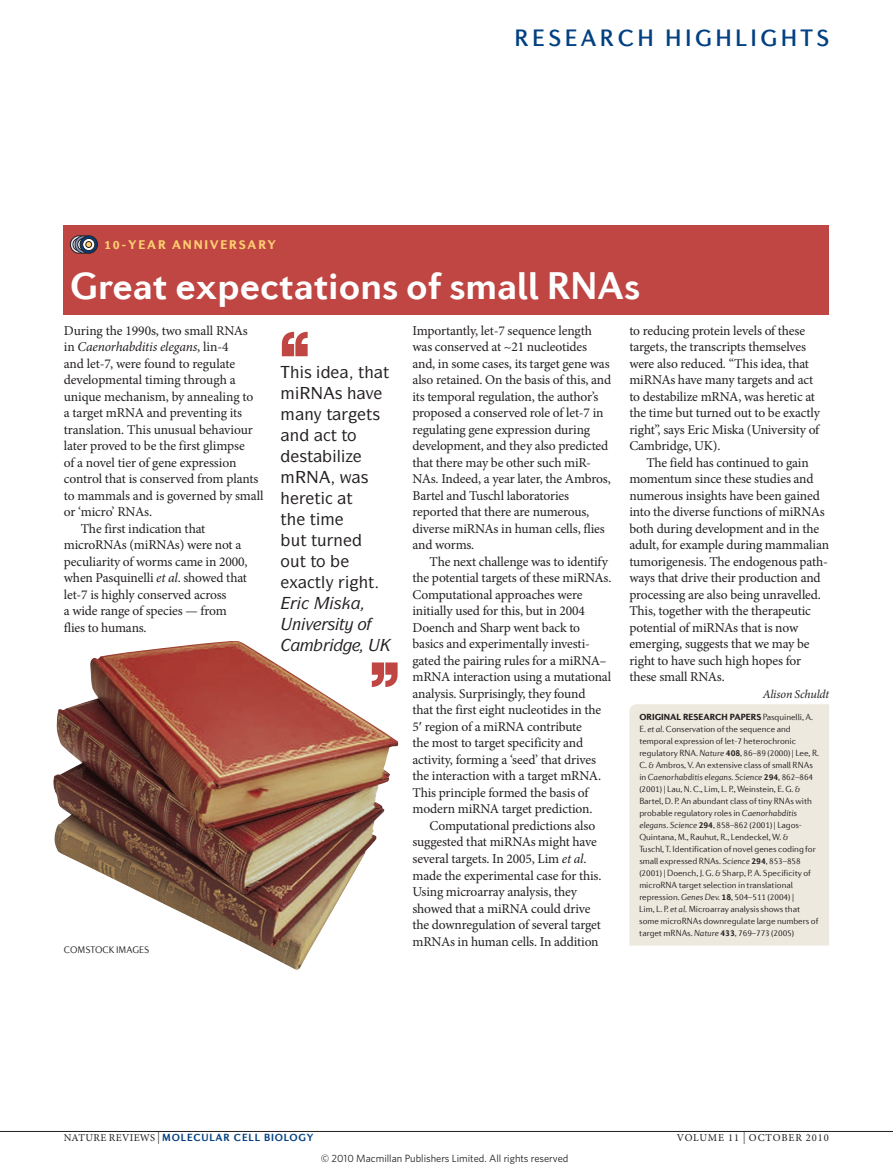
<style>
.page{position:relative;width:893px;height:1174px;background:#fff}
.page>*{position:absolute;margin:0;border:0;box-sizing:border-box;transform-origin:0 0}
.t1{font:700 39px "Diverda Sans Com";color:#fff}
.sectionheader{font:500 24px "Diverda Sans Com";letter-spacing:.14em;color:#014081}
.pulloutquote{font:500 16.5px "ITC Symbol Std";color:#231f20}
.pulloutquote-2{font:italic 500 16.5px "ITC Symbol Std";color:#231f20}
.bodyindent{font:13.5px/16.5px "Minion Pro";letter-spacing:-.01em;color:#231f20}
.bodyfirst{font:13.5px/16.5px "Minion Pro";letter-spacing:-.01em;color:#231f20}
.ministrap{font:900 12.75px "Diverda Sans Com";letter-spacing:.14em;color:#fecd70}
.author{font:italic 12px "Minion Pro";letter-spacing:-.015em;color:#231f20}
.t2{font:10.5px "Whitney";color:#231f20}
.t3{font:700 10.5px "Diverda Sans Com";letter-spacing:.075em;color:#014081}
.t4{font:10.5px "Minion Pro";letter-spacing:.085em;color:#231f20}
.creditstyle{font:300 9.75px "Diverda Sans Com";letter-spacing:-.005em;color:#231f20}
.t5{font:300 9px/12px "Diverda Sans Com";letter-spacing:-.005em;color:#231f20}
.s1{font-style:italic}
.s2{font-weight:900}
.s3{font-weight:700}
.s4{font-family:"Minion Pro";font-weight:400;color:#231f20}
.s5{font-family:"Minion Pro";font-weight:400;font-size:12px;color:#231f20}
.s6{font-size:12px}
</style>
<div class="page">
<svg style="left:282px;top:332px;width:26px;height:24px"></svg>
<img style="left:53px;top:641px;width:345px;height:329px">
<hr style="left:0;top:1131px;width:893px;height:1px;background:#231f20">
<div style="left:629px;top:704px;width:200px;height:241px;background:#ede9de"></div>
<div style="left:64px;top:225px;width:765px;height:90px;background:#bf4643"></div>
<svg style="left:70px;top:236px;width:18px;height:17px"></svg>
<div style="left:70px;top:235px;width:18px;height:18px;border:1px solid #231f20;border-radius:50%"></div>
<div style="left:73px;top:238px;width:12px;height:13px;border:1px solid #231f20;border-radius:50%"></div>
<svg style="left:75px;top:236px;width:17px;height:17px"></svg>
<div style="left:75px;top:235px;width:18px;height:18px;border:1px solid #231f20;border-radius:50%"></div>
<div style="left:77px;top:238px;width:13px;height:13px;border:1px solid #231f20;border-radius:50%"></div>
<svg style="left:80px;top:236px;width:17px;height:17px"></svg>
<div style="left:80px;top:235px;width:18px;height:18px;border:1px solid #231f20;border-radius:50%"></div>
<svg style="left:83px;top:238px;width:12px;height:13px"></svg>
<div style="left:82px;top:238px;width:13px;height:13px;border:1px solid #231f20;border-radius:50%"></div>
<svg style="left:76px;top:241px;width:16px;height:6px"></svg>
<div style="left:86px;top:241px;width:6px;height:7px;border:1px solid #231f20;border-radius:50%"></div>
<svg style="left:282px;top:641px;width:80px;height:13px"></svg>
<svg style="left:369px;top:641px;width:23px;height:10px"></svg>
<p class="sectionheader" style="left:514px;top:24px;width:316px">RESEARCH HIGHLIGHTS</p>
<p class="ministrap" style="left:104px;top:237px;width:173px">10-YEAR ANNIVERSARY</p>
<p class="t1" style="left:70px;top:263px;width:571px">Great expectations of small RNAs</p>
<p class="bodyfirst" style="left:64px;top:322px;width:201px">During the 1990s, two small RNAs<br>in <span class="s1">Caenorhabditis elegans</span>, lin‑4<br>and let‑7, were found to regulate developmental timing through a unique mechanism, by annealing to<br>a target mRNA and preventing its translation. This unusual behaviour later proved to be the first glimpse<br>of a novel tier of gene expression control that is conserved from plants to mammals and is governed by small or ‘micro’ RNAs.</p>
<p class="bodyindent" style="left:64px;top:520px;width:185px;text-indent:17px">The first indication that microRNAs (miRNAs) were not a peculiarity of worms came in 2000, when Pasquinelli <span class="s1">et al</span>. showed that let‑7 is highly conserved across<br>a wide range of species — from flies to humans.</p>
<p class="pulloutquote" style="left:290px;top:425px;width:68px">■ ▼ ▼□</p>
<p class="pulloutquote" style="left:337px;top:446px;width:6px">●</p>
<p class="pulloutquote" style="left:291px;top:530px;width:54px">◆▼ ▼◆ ■</p>
<p class="pulloutquote" style="left:281px;top:551px;width:47px">□◆▼ ▼□</p>
<p class="pulloutquote-2" style="left:292px;top:614px;width:76px">■❖ ▲▼ □</p>
<p class="creditstyle" style="left:64px;top:944px;width:87px">COMSTOCK IMAGES</p>
<p class="bodyindent" style="left:412px;top:322px;width:200px">Importantly, let‑7 sequence length was conserved at ~21 nucleotides and, in some cases, its target gene was also retained. On the basis of this, and its temporal regulation, the author’s proposed a conserved role of let‑7 in regulating gene expression during development, and they also predicted that there may be other such miR‑ NAs. Indeed, a year later, the Ambros, Bartel and Tuschl laboratories reported that there are numerous, diverse miRNAs in human cells, flies and worms.</p>
<p class="bodyindent" style="left:412px;top:553px;width:201px;text-indent:17px">The next challenge was to identify the potential targets of these miRNAs.<br>Computational approaches were initially used for this, but in 2004<br>Doench and Sharp went back to basics and experimentally investi‑ gated the pairing rules for a miRNA– mRNA interaction using a mutational analysis. Surprisingly, they found<br>that the first eight nucleotides in the<br>5 region of a miRNA contribute<br>the most to target specificity and activity, forming a ‘seed’ that drives the interaction with a target mRNA.<br>This principle formed the basis of modern miRNA target prediction.</p>
<p class="bodyindent" style="left:412px;top:817px;width:191px;text-indent:17px">Computational predictions also suggested that miRNAs might have several targets. In 2005, Lim <span class="s1">et al</span>. made the experimental case for this.<br>Using microarray analysis, they showed that a miRNA could drive the downregulation of several target mRNAs in human cells. In addition</p>
<p class="bodyindent" style="left:629px;top:322px;width:192px">to reducing protein levels of these targets, the transcripts themselves were also reduced. “This idea, that miRNAs have many targets and act to destabilize mRNA, was heretic at the time but turned out to be exactly right”, says Eric Miska (University of Cambridge, UK).</p>
<p class="bodyindent" style="left:629px;top:454px;width:201px;text-indent:17px">The field has continued to gain momentum since these studies and numerous insights have been gained into the diverse functions of miRNAs both during development and in the adult, for example during mammalian tumorigenesis. The endogenous path‑ ways that drive their production and processing are also being unravelled.<br>This, together with the therapeutic potential of miRNAs that is now emerging, suggests that we may be right to have such high hopes for these small RNAs.</p>
<p class="author" style="left:763px;top:686px;width:68px">Alison Schuldt</p>
<p class="t5" style="left:639px;top:711px;width:181px"><span class="s2">ORIGINAL RESEARCH PAPERS</span> Pasquinelli, A.<br>E. <span class="s1">et al.</span> Conservation of the sequence and temporal expression of let‑7 heterochronic regulatory RNA. <span class="s1">Nature</span> <span class="s3">408</span>, 86–89 (2000) | Lee, R.<br>C. &amp; Ambros, V. An extensive class of small RNAs in <span class="s1">Caenorhabditis elegans</span>. <span class="s1">Science</span> <span class="s3">294</span>, 862–864 (2001) | Lau, N. C., Lim, L. P., Weinstein, E. G. &amp; Bartel, D. P. An abundant class of tiny RNAs with probable regulatory roles in <span class="s1">Caenorhabditis elegans</span>. <span class="s1">Science</span> <span class="s3">294</span>, 858–862 (2001) | Lagos-Quintana, M., Rauhut, R., Lendeckel, W. &amp;<br>Tuschl, T. Identification of novel genes coding for small expressed RNAs. <span class="s1">Science</span> <span class="s3">294</span>, 853–858 (2001) | Doench, J. G. &amp; Sharp, P. A. Specificity of microRNA target selection in translational repression. <span class="s1">Genes Dev.</span> <span class="s3">18</span>, 504–511 (2004) |<br>Lim, L. P. <span class="s1">et al</span>. Microarray analysis shows that some microRNAs downregulate large numbers of target mRNAs. <span class="s1">Nature</span> <span class="s3">433</span>, 769–773 (2005)</p>
<p class="t3" style="left:64px;top:1130px;width:251px"><span class="s4">NATURE REVIEWS</span> <span class="s5">|</span> MOLECULAR CELL BIOLOGY</p>
<p class="t4" style="left:677px;top:1130px;width:153px">VOLUME 11 <span class="s6">|</span> OCTOBER 2010</p>
<p class="t2" style="left:321px;top:1152px;width:249px">© 2010 Macmillan Publishers Limited. All rights reserved</p>
</div>
